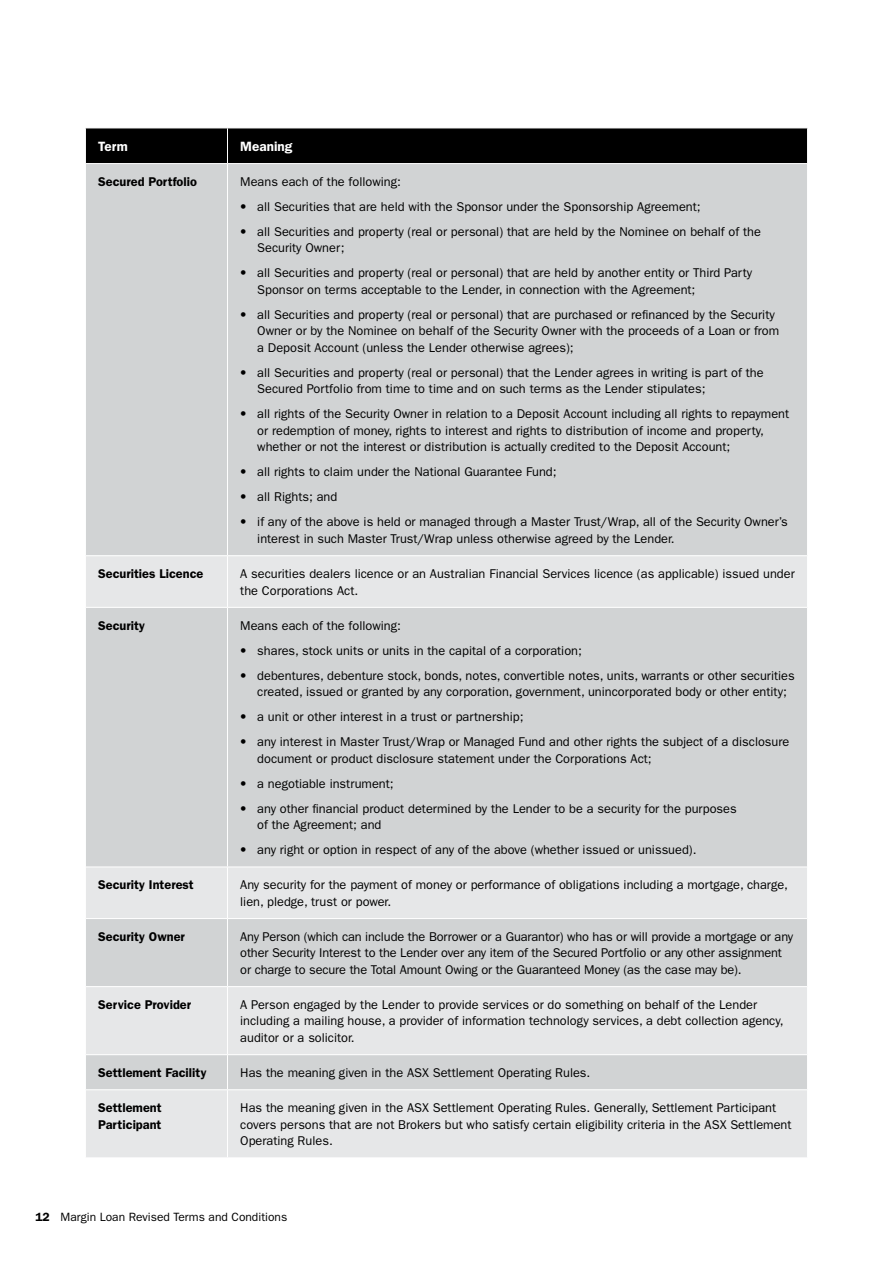
<style>
.page{position:relative;width:893px;height:1263px;background:#fff}
.page>*{position:absolute;margin:0;border:0;box-sizing:border-box;transform-origin:0 0}
.t1{font:600 13.5px "Franklin Gothic";color:#fff}
.t2{font:12.75px/16.5px "Franklin Gothic";color:#000}
.t3{font:600 12.75px/16.5px "Franklin Gothic";color:#000}
.t4{font:12px "Franklin Gothic";color:#000}
.s1{font-family:"Helvetica Neue";font-weight:300}
.s2{font-weight:600}
</style>
<div class="page">
<div style="left:86px;top:129px;width:721px;height:34px;background:#000"></div>
<div style="left:86px;top:164px;width:721px;height:391px;background:#d1d3d4"></div>
<svg style="left:86px;top:556px;width:721px;height:601px;fill:#d1d3d4"></svg>
<hr style="left:227px;top:128px;width:1px;height:35px;background:#fff">
<hr style="left:227px;top:164px;width:1px;height:391px;background:#fff">
<hr style="left:227px;top:556px;width:1px;height:51px;background:#fff">
<hr style="left:227px;top:608px;width:1px;height:258px;background:#fff">
<hr style="left:227px;top:867px;width:1px;height:51px;background:#fff">
<hr style="left:227px;top:919px;width:1px;height:67px;background:#fff">
<hr style="left:227px;top:987px;width:1px;height:67px;background:#fff">
<hr style="left:227px;top:1055px;width:1px;height:34px;background:#fff">
<hr style="left:227px;top:1090px;width:1px;height:67px;background:#fff">
<hr style="left:86px;top:866px;width:141px;height:1px;background:#fff">
<hr style="left:227px;top:866px;width:580px;height:1px;background:#fff">
<hr style="left:86px;top:986px;width:141px;height:1px;background:#fff">
<hr style="left:227px;top:986px;width:580px;height:1px;background:#fff">
<hr style="left:86px;top:1089px;width:141px;height:1px;background:#fff">
<hr style="left:227px;top:1089px;width:580px;height:1px;background:#fff">
<hr style="left:86px;top:607px;width:141px;height:1px;background:#fff">
<hr style="left:227px;top:607px;width:580px;height:1px;background:#fff">
<hr style="left:86px;top:918px;width:141px;height:1px;background:#fff">
<hr style="left:227px;top:918px;width:580px;height:1px;background:#fff">
<hr style="left:86px;top:1054px;width:141px;height:1px;background:#fff">
<hr style="left:227px;top:1054px;width:580px;height:1px;background:#fff">
<p class="t1" style="left:98px;top:138px;width:31px">Term</p>
<p class="t1" style="left:240px;top:138px;width:54px">Meaning</p>
<p class="t3" style="left:98px;top:173px;width:100px">Secured Portfolio</p>
<p class="t2" style="left:240px;top:173px;width:162px">Means each of the following:</p>
<p class="t2" style="left:240px;top:198px;width:462px"><span class="s1">•</span> all Securities that are held with the Sponsor under the Sponsorship Agreement;</p>
<p class="t2" style="left:257px;top:223px;width:505px;text-indent:-17px"><span class="s1">•</span> all Securities and property (real or personal) that are held by the Nominee on behalf of the<br>Security Owner;</p>
<p class="t2" style="left:257px;top:265px;width:496px;text-indent:-17px"><span class="s1">•</span> all Securities and property (real or personal) that are held by another entity or Third Party<br>Sponsor on terms acceptable to the Lender, in connection with the Agreement;</p>
<p class="t2" style="left:257px;top:306px;width:523px;text-indent:-17px"><span class="s1">•</span> all Securities and property (real or personal) that are purchased or refinanced by the Security<br>Owner or by the Nominee on behalf of the Security Owner with the proceeds of a Loan or from a Deposit Account (unless the Lender otherwise agrees);</p>
<p class="t2" style="left:257px;top:364px;width:508px;text-indent:-17px"><span class="s1">•</span> all Securities and property (real or personal) that the Lender agrees in writing is part of the<br>Secured Portfolio from time to time and on such terms as the Lender stipulates;</p>
<p class="t2" style="left:257px;top:406px;width:533px;text-indent:-17px"><span class="s1">•</span> all rights of the Security Owner in relation to a Deposit Account including all rights to repayment or redemption of money, rights to interest and rights to distribution of income and property, whether or not the interest or distribution is actually credited to the Deposit Account;</p>
<p class="t2" style="left:240px;top:464px;width:318px"><span class="s1">•</span> all rights to claim under the National Guarantee Fund;</p>
<p class="t2" style="left:240px;top:489px;width:99px"><span class="s1">•</span> all Rights; and</p>
<p class="t2" style="left:257px;top:514px;width:532px;text-indent:-17px"><span class="s1">•</span> if any of the above is held or managed through a Master Trust/Wrap, all of the Security Owner’s interest in such Master Trust/Wrap unless otherwise agreed by the Lender.</p>
<p class="t3" style="left:98px;top:565px;width:107px">Securities Licence</p>
<p class="t2" style="left:240px;top:565px;width:556px">A securities dealers licence or an Australian Financial Services licence (as applicable) issued under the Corporations Act.</p>
<p class="t3" style="left:98px;top:617px;width:48px">Security</p>
<p class="t2" style="left:240px;top:617px;width:162px">Means each of the following:</p>
<p class="t2" style="left:240px;top:642px;width:343px"><span class="s1">•</span> shares, stock units or units in the capital of a corporation;</p>
<p class="t2" style="left:257px;top:667px;width:539px;text-indent:-17px"><span class="s1">•</span> debentures, debenture stock, bonds, notes, convertible notes, units, warrants or other securities created, issued or granted by any corporation, government, unincorporated body or other entity;</p>
<p class="t2" style="left:240px;top:709px;width:285px"><span class="s1">•</span> a unit or other interest in a trust or partnership;</p>
<p class="t2" style="left:257px;top:734px;width:534px;text-indent:-17px"><span class="s1">•</span> any interest in Master Trust/Wrap or Managed Fund and other rights the subject of a disclosure document or product disclosure statement under the Corporations Act;</p>
<p class="t2" style="left:240px;top:775px;width:155px"><span class="s1">•</span> a negotiable instrument;</p>
<p class="t2" style="left:257px;top:800px;width:481px;text-indent:-17px"><span class="s1">•</span> any other financial product determined by the Lender to be a security for the purposes of the Agreement; and</p>
<p class="t2" style="left:240px;top:842px;width:458px"><span class="s1">•</span> any right or option in respect of any of the above (whether issued or unissued).</p>
<p class="t3" style="left:98px;top:877px;width:97px">Security Interest</p>
<p class="t2" style="left:240px;top:877px;width:549px">Any security for the payment of money or performance of obligations including a mortgage, charge, lien, pledge, trust or power.</p>
<p class="t3" style="left:98px;top:928px;width:88px">Security Owner</p>
<p class="t2" style="left:240px;top:928px;width:554px">Any Person (which can include the Borrower or a Guarantor) who has or will provide a mortgage or any other Security Interest to the Lender over any item of the Secured Portfolio or any other assignment or charge to secure the Total Amount Owing or the Guaranteed Money (as the case may be).</p>
<p class="t3" style="left:98px;top:996px;width:95px">Service Provider</p>
<p class="t2" style="left:240px;top:996px;width:545px">A Person engaged by the Lender to provide services or do something on behalf of the Lender including a mailing house, a provider of information technology services, a debt collection agency, auditor or a solicitor.</p>
<p class="t3" style="left:98px;top:1064px;width:110px">Settlement Facility</p>
<p class="t2" style="left:240px;top:1064px;width:352px">Has the meaning given in the ASX Settlement Operating Rules.</p>
<p class="t3" style="left:98px;top:1099px;width:65px">Settlement<br>Participant</p>
<p class="t2" style="left:240px;top:1099px;width:553px">Has the meaning given in the ASX Settlement Operating Rules. Generally, Settlement Participant covers persons that are not Brokers but who satisfy certain eligibility criteria in the ASX Settlement<br>Operating Rules.</p>
<p class="t4" style="left:35px;top:1210px;width:253px"><span class="s2">12</span> Margin Loan Revised Terms and Conditions</p>
</div>
